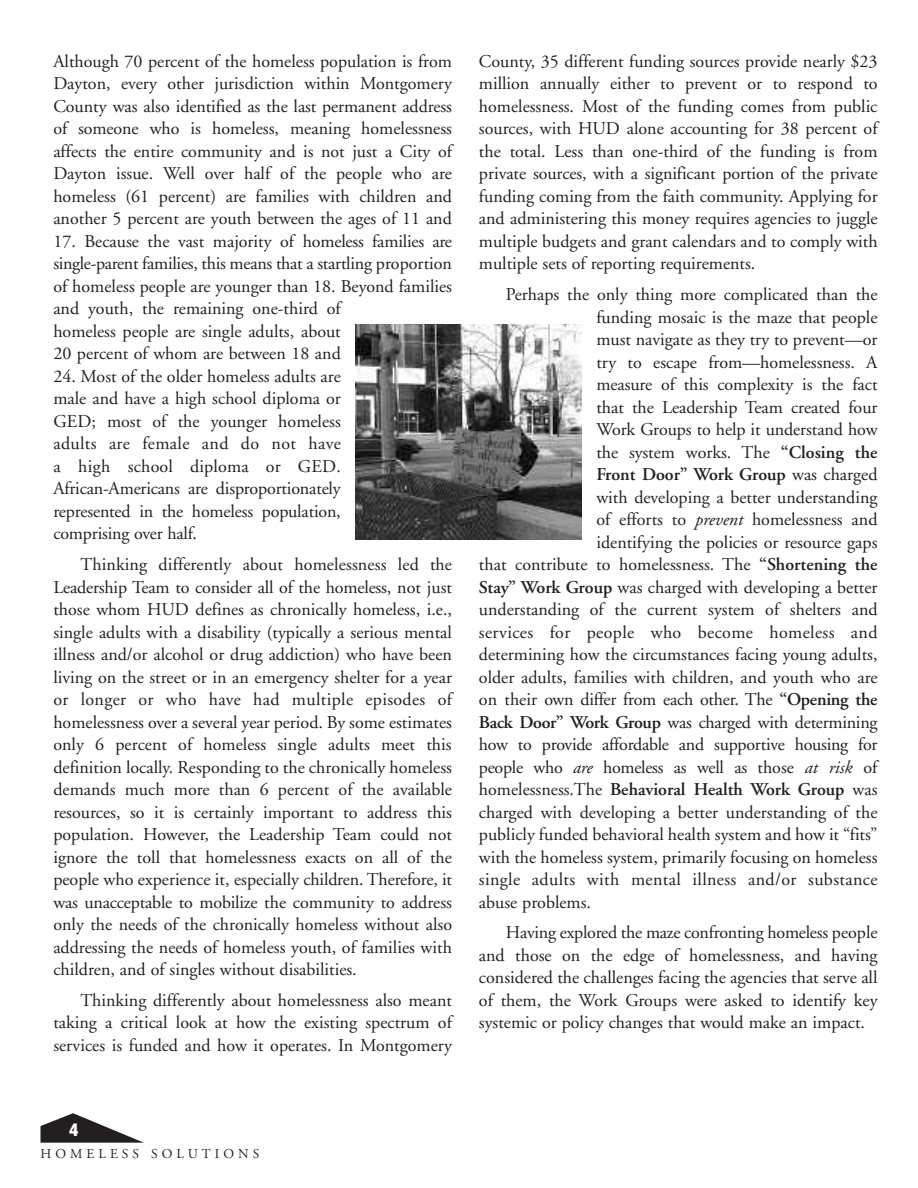
<style>
.page{position:relative;width:918px;height:1188px;background:#fff}
.page>*{position:absolute;margin:0;border:0;box-sizing:border-box;transform-origin:0 0}
.t1{font:18px/22.5px "Adobe Garamond";color:#231f20;text-align:justify}
.t2{font:18px "Adobe Garamond";letter-spacing:.02em;color:#231f20}
.t3{font:600 18px "Adobe Garamond";color:#231f20}
.t4{font:800 condensed 18px "Helvetica Neue";color:#fff}
.t5{font:13.5px "Adobe Garamond";letter-spacing:.3em;color:#231f20}
.s1{font-weight:600}
.s2{font-weight:400}
.s3{font-style:italic}
</style>
<div class="page">
<svg style="left:40px;top:1113px;width:104px;height:30px"></svg>
<img style="left:356px;top:324px;width:225px;height:216px">
<p class="t1" style="left:53px;top:52px;width:400px">Although 70 percent of the homeless population is from Dayton, every other jurisdiction within Montgomery County was also identified as the last permanent address of someone who is homeless, meaning homelessness affects the entire community and is not just a City of Dayton issue. Well over half of the people who are homeless (61 percent) are families with children and another 5 percent are youth between the ages of 11 and</p>
<p class="t1" style="left:53px;top:232px;width:400px;text-align:left">17. Because the vast majority of homeless families are single-parent families, this means that a startling proportion of homeless people are younger than 18. Beyond families and youth, the remaining one-third of<br>homeless people are single adults, about<br>20 percent of whom are between 18 and</p>
<p class="t1" style="left:53px;top:367px;width:289px">24. Most of the older homeless adults are male and have a high school diploma or GED; most of the younger homeless adults are female and do not have a high school diploma or GED.<br>African-Americans are disproportionately represented in the homeless population, comprising over half.</p>
<p class="t1" style="left:53px;top:555px;width:400px;text-indent:27px">Thinking differently about homelessness led the Leadership Team to consider all of the homeless, not just those whom HUD defines as chronically homeless, i.e., single adults with a disability (typically a serious mental illness and/or alcohol or drug addiction) who have been living on the street or in an emergency shelter for a year or longer or who have had multiple episodes of homelessness over a several year period. By some estimates only 6 percent of homeless single adults meet this definition locally. Responding to the chronically homeless demands much more than 6 percent of the available resources, so it is certainly important to address this population. However, the Leadership Team could not ignore the toll that homelessness exacts on all of the people who experience it, especially children. Therefore, it was unacceptable to mobilize the community to address only the needs of the chronically homeless without also addressing the needs of homeless youth, of families with children, and of singles without disabilities.</p>
<p class="t1" style="left:53px;top:990px;width:400px;text-indent:27px">Thinking differently about homelessness also meant taking a critical look at how the existing spectrum of services is funded and how it operates. In Montgomery</p>
<p class="t1" style="left:479px;top:52px;width:400px">County, 35 different funding sources provide nearly $23 million annually either to prevent or to respond to homelessness. Most of the funding comes from public sources, with HUD alone accounting for 38 percent of the total. Less than one-third of the funding is from private sources, with a significant portion of the private funding coming from the faith community. Applying for and administering this money requires agencies to juggle multiple budgets and grant calendars and to comply with multiple sets of reporting requirements.</p>
<p class="t1" style="left:506px;top:285px;width:373px">Perhaps the only thing more complicated than the</p>
<p class="t1" style="left:596px;top:307px;width:283px">funding mosaic is the maze that people</p>
<p class="t1" style="left:596px;top:330px;width:283px">must navigate as they try to prevent—or</p>
<p class="t1" style="left:596px;top:352px;width:282px">try to escape from—homelessness. A</p>
<p class="t1" style="left:596px;top:375px;width:283px">measure of this complexity is the fact</p>
<p class="t1" style="left:596px;top:397px;width:283px">that the Leadership Team created four</p>
<p class="t1" style="left:596px;top:420px;width:283px">Work Groups to help it understand how</p>
<p class="t1" style="left:596px;top:442px;width:283px">the system works. The <span class="s1">“Closing the</span></p>
<p class="t3" style="left:596px;top:467px;width:283px">Front Door” Work Group <span class="s2">was charged</span></p>
<p class="t1" style="left:596px;top:487px;width:283px">with developing a better understanding</p>
<p class="t1" style="left:596px;top:510px;width:283px">of efforts to <span class="s3">prevent</span> homelessness and</p>
<p class="t1" style="left:596px;top:532px;width:283px">identifying the policies or resource gaps</p>
<p class="t1" style="left:479px;top:555px;width:400px">that contribute to homelessness. The <span class="s1">“Shortening the</span></p>
<p class="t1" style="left:479px;top:577px;width:400px"><span class="s1">Stay” Work Group</span> was charged with developing a better</p>
<p class="t1" style="left:479px;top:600px;width:400px">understanding of the current system of shelters and</p>
<p class="t2" style="left:479px;top:625px;width:400px">services for people who become homeless and</p>
<p class="t1" style="left:479px;top:645px;width:400px">determining how the circumstances facing young adults,</p>
<p class="t1" style="left:479px;top:667px;width:400px">older adults, families with children, and youth who are</p>
<p class="t1" style="left:479px;top:690px;width:400px">on their own differ from each other. The <span class="s1">“Opening the</span></p>
<p class="t1" style="left:479px;top:712px;width:400px"><span class="s1">Back Door” Work Group</span> was charged with determining</p>
<p class="t1" style="left:479px;top:735px;width:400px">how to provide affordable and supportive housing for</p>
<p class="t1" style="left:479px;top:757px;width:400px">people who <span class="s3">are</span> homeless as well as those <span class="s3">at risk</span> of</p>
<p class="t3" style="left:479px;top:782px;width:400px"><span class="s2">homelessness.The</span> Behavioral Health Work Group <span class="s2">was</span></p>
<p class="t1" style="left:479px;top:802px;width:400px">charged with developing a better understanding of the</p>
<p class="t1" style="left:479px;top:825px;width:400px">publicly funded behavioral health system and how it “fits”</p>
<p class="t1" style="left:479px;top:847px;width:400px">with the homeless system, primarily focusing on homeless</p>
<p class="t2" style="left:479px;top:872px;width:400px">single adults with mental illness and/or substance</p>
<p class="t1" style="left:479px;top:892px;width:114px">abuse problems.</p>
<p class="t1" style="left:479px;top:923px;width:400px;text-indent:27px">Having explored the maze confronting homeless people and those on the edge of homelessness, and having considered the challenges facing the agencies that serve all of them, the Work Groups were asked to identify key systemic or policy changes that would make an impact.</p>
<p class="t4" style="left:69px;top:1123px;width:11px">4</p>
<p class="t5" style="left:40px;top:1149px;width:220px">HOMELESS SOLUTIONS</p>
</div>
